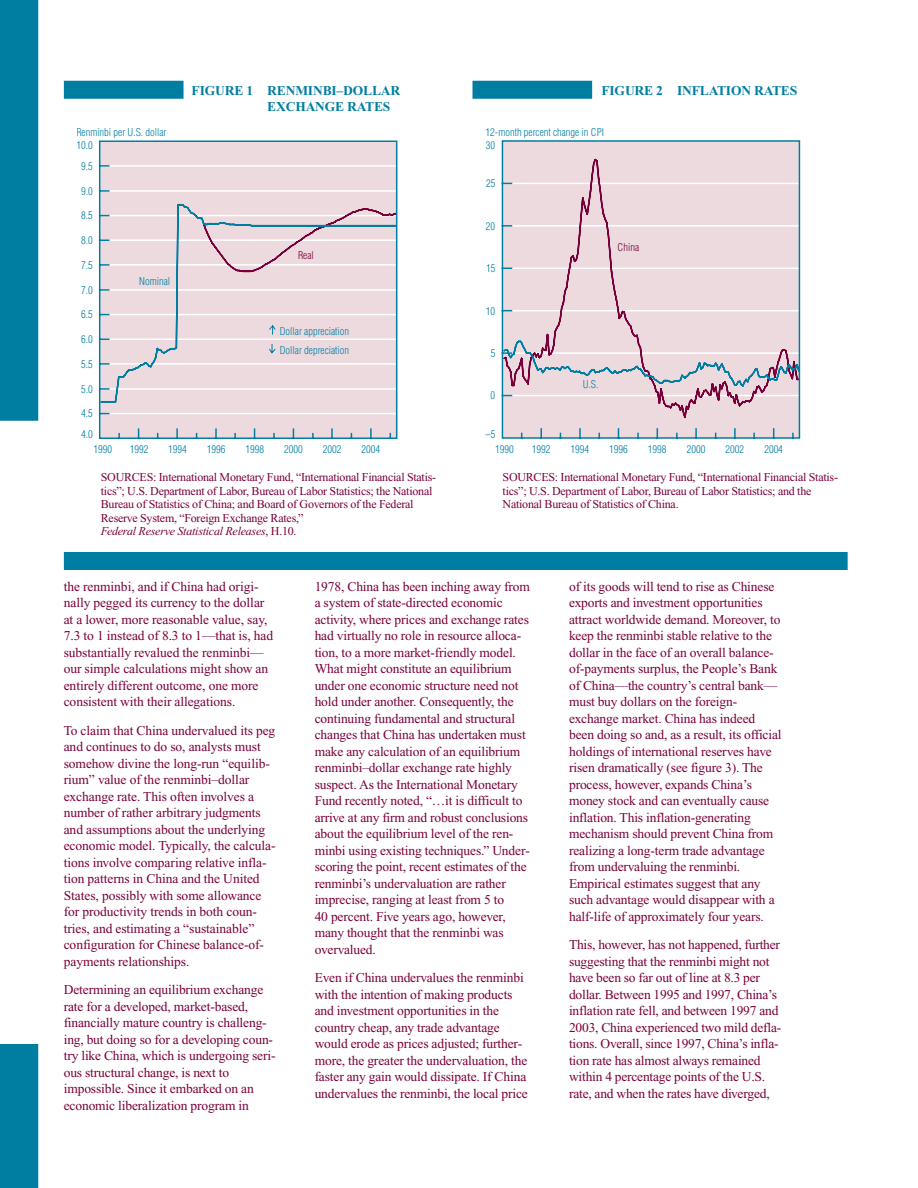
<style>
.page{position:relative;width:918px;height:1188px;background:#fff}
.page>*{position:absolute;margin:0;border:0;box-sizing:border-box;transform-origin:0 0}
.t1{font:13.5px/16.5px "Times";letter-spacing:-.01em;color:#79003b}
.t2{font:700 13.5px/16.5px "Times";letter-spacing:-.01em;color:#007ea2}
.t3{font:12px/13.5px "Times";letter-spacing:-.02em;color:#79003b}
.t4{font:300 condensed 10.5px "Helvetica";color:#007ea2}
.t5{font:300 condensed 10.5px "Helvetica";color:#79003b}
.s1{font-style:italic}
</style>
<div class="page">
<div style="left:0;top:0;width:38px;height:421px;background:#007ea2"></div>
<div style="left:0;top:1044px;width:38px;height:144px;background:#007ea2"></div>
<div style="left:64px;top:81px;width:120px;height:18px;background:#007ea2"></div>
<div style="left:64px;top:552px;width:784px;height:18px;background:#007ea2"></div>
<svg style="left:98px;top:140px;width:300px;height:299px;background:#e5d7dd"></svg>
<svg style="left:269px;top:325px;width:7px;height:29px"></svg>
<div style="left:472px;top:81px;width:120px;height:18px;background:#007ea2"></div>
<svg style="left:501px;top:140px;width:300px;height:299px;background:#e3d3da"></svg>
<p class="t4" style="left:76px;top:128px;width:92px">Renminbi per U.S. dollar</p>
<p class="t4" style="left:76px;top:141px;width:18px">10.0</p>
<p class="t4" style="left:81px;top:162px;width:13px">9.5</p>
<p class="t4" style="left:81px;top:187px;width:13px">9.0</p>
<p class="t4" style="left:81px;top:211px;width:13px">8.5</p>
<p class="t4" style="left:81px;top:236px;width:13px">8.0</p>
<p class="t4" style="left:81px;top:261px;width:13px">7.5</p>
<p class="t4" style="left:81px;top:286px;width:13px">7.0</p>
<p class="t4" style="left:81px;top:311px;width:13px">6.5</p>
<p class="t4" style="left:81px;top:335px;width:13px">6.0</p>
<p class="t4" style="left:81px;top:360px;width:13px">5.5</p>
<p class="t4" style="left:81px;top:385px;width:13px">5.0</p>
<p class="t4" style="left:81px;top:410px;width:13px">4.5</p>
<p class="t4" style="left:81px;top:430px;width:13px">4.0</p>
<p class="t4" style="left:139px;top:277px;width:32px">Nominal</p>
<p class="t2" style="left:267px;top:83px;width:135px;text-indent:-76px">FIGURE 1 RENMINBI–DOLLAR<br>EXCHANGE RATES</p>
<p class="t5" style="left:298px;top:251px;width:17px">Real</p>
<p class="t4" style="left:280px;top:327px;width:71px">Dollar appreciation</p>
<p class="t4" style="left:280px;top:346px;width:71px">Dollar depreciation</p>
<p class="t4" style="left:94px;top:445px;width:20px">1990</p>
<p class="t4" style="left:130px;top:445px;width:20px">1992</p>
<p class="t4" style="left:168px;top:445px;width:20px">1994</p>
<p class="t4" style="left:207px;top:445px;width:20px">1996</p>
<p class="t4" style="left:245px;top:445px;width:20px">1998</p>
<p class="t4" style="left:284px;top:445px;width:20px">2000</p>
<p class="t4" style="left:323px;top:445px;width:20px">2002</p>
<p class="t4" style="left:361px;top:445px;width:20px">2004</p>
<p class="t3" style="left:101px;top:472px;width:337px">SOURCES: International Monetary Fund, “International Financial Statis&shy;tics”; U.S. Department of Labor, Bureau of Labor Statistics; the National Bureau of Statistics of China; and Board of Governors of the Federal Reserve System, “Foreign Exchange Rates,”<br><span class="s1">Federal Reserve Statistical Releases</span>, H.10.</p>
<p class="t2" style="left:601px;top:83px;width:197px">FIGURE 2 INFLATION RATES</p>
<p class="t4" style="left:486px;top:128px;width:120px">12-month percent change in CPI</p>
<p class="t4" style="left:486px;top:141px;width:11px">30</p>
<p class="t4" style="left:486px;top:179px;width:11px">25</p>
<p class="t4" style="left:486px;top:222px;width:11px">20</p>
<p class="t4" style="left:486px;top:264px;width:11px">15</p>
<p class="t4" style="left:486px;top:307px;width:11px">10</p>
<p class="t4" style="left:491px;top:349px;width:6px">5</p>
<p class="t4" style="left:491px;top:392px;width:6px">0</p>
<p class="t4" style="left:485px;top:430px;width:11px">–5</p>
<p class="t5" style="left:618px;top:243px;width:23px">China</p>
<p class="t4" style="left:583px;top:380px;width:17px">U.S.</p>
<p class="t4" style="left:495px;top:445px;width:20px">1990</p>
<p class="t4" style="left:532px;top:445px;width:20px">1992</p>
<p class="t4" style="left:571px;top:445px;width:20px">1994</p>
<p class="t4" style="left:609px;top:445px;width:20px">1996</p>
<p class="t4" style="left:648px;top:445px;width:20px">1998</p>
<p class="t4" style="left:687px;top:445px;width:20px">2000</p>
<p class="t4" style="left:726px;top:445px;width:20px">2002</p>
<p class="t4" style="left:764px;top:445px;width:20px">2004</p>
<p class="t3" style="left:503px;top:472px;width:337px">SOURCES: International Monetary Fund, “International Financial Statis&shy;tics”; U.S. Department of Labor, Bureau of Labor Statistics; and the<br>National Bureau of Statistics of China.</p>
<p class="t1" style="left:64px;top:579px;width:211px">the renminbi, and if China had origi&shy;nally pegged its currency to the dollar at a lower, more reasonable value, say, 7.3 to 1 instead of 8.3 to 1—that is, had substantially revalued the renminbi— our simple calculations might show an entirely different outcome, one more consistent with their allegations.</p>
<p class="t1" style="left:64px;top:723px;width:213px">To claim that China undervalued its peg and continues to do so, analysts must somehow divine the long-run “equilib&shy;rium” value of the renminbi–dollar exchange rate. This often involves a number of rather arbitrary judgments and assumptions about the underlying economic model. Typically, the calcula&shy;tions involve comparing relative infla&shy;tion patterns in China and the United States, possibly with some allowance for productivity trends in both coun&shy;tries, and estimating a “sustainable” configuration for Chinese balance-of&shy;payments relationships.</p>
<p class="t1" style="left:64px;top:983px;width:213px">Determining an equilibrium exchange rate for a developed, market-based, financially mature country is challeng&shy;ing, but doing so for a developing coun&shy;try like China, which is undergoing seri&shy;ous structural change, is next to impossible. Since it embarked on an economic liberalization program in</p>
<p class="t1" style="left:315px;top:579px;width:217px">1978, China has been inching away from a system of state-directed economic activity, where prices and exchange rates had virtually no role in resource alloca&shy;tion, to a more market-friendly model.<br>What might constitute an equilibrium under one economic structure need not hold under another. Consequently, the continuing fundamental and structural changes that China has undertaken must make any calculation of an equilibrium renminbi–dollar exchange rate highly suspect. As the International Monetary Fund recently noted, “…it is difficult to arrive at any firm and robust conclusions about the equilibrium level of the ren&shy;minbi using existing techniques.” Under&shy;scoring the point, recent estimates of the renminbi’s undervaluation are rather imprecise, ranging at least from 5 to<br>40 percent. Five years ago, however, many thought that the renminbi was overvalued.</p>
<p class="t1" style="left:315px;top:971px;width:215px">Even if China undervalues the renminbi with the intention of making products and investment opportunities in the country cheap, any trade advantage would erode as prices adjusted; further&shy;more, the greater the undervaluation, the faster any gain would dissipate. If China undervalues the renminbi, the local price</p>
<p class="t1" style="left:569px;top:579px;width:214px">of its goods will tend to rise as Chinese exports and investment opportunities attract worldwide demand. Moreover, to keep the renminbi stable relative to the dollar in the face of an overall balance&shy;of-payments surplus, the People’s Bank of China—the country’s central bank— must buy dollars on the foreign&shy;exchange market. China has indeed been doing so and, as a result, its official holdings of international reserves have risen dramatically (see figure 3). The process, however, expands China’s money stock and can eventually cause inflation. This inflation-generating mechanism should prevent China from realizing a long-term trade advantage from undervaluing the renminbi.<br>Empirical estimates suggest that any such advantage would disappear with a half-life of approximately four years.</p>
<p class="t1" style="left:569px;top:938px;width:214px">This, however, has not happened, further suggesting that the renminbi might not have been so far out of line at 8.3 per dollar. Between 1995 and 1997, China’s inflation rate fell, and between 1997 and 2003, China experienced two mild defla&shy;tions. Overall, since 1997, China’s infla&shy;tion rate has almost always remained within 4 percentage points of the U.S. rate, and when the rates have diverged,</p>
</div>
